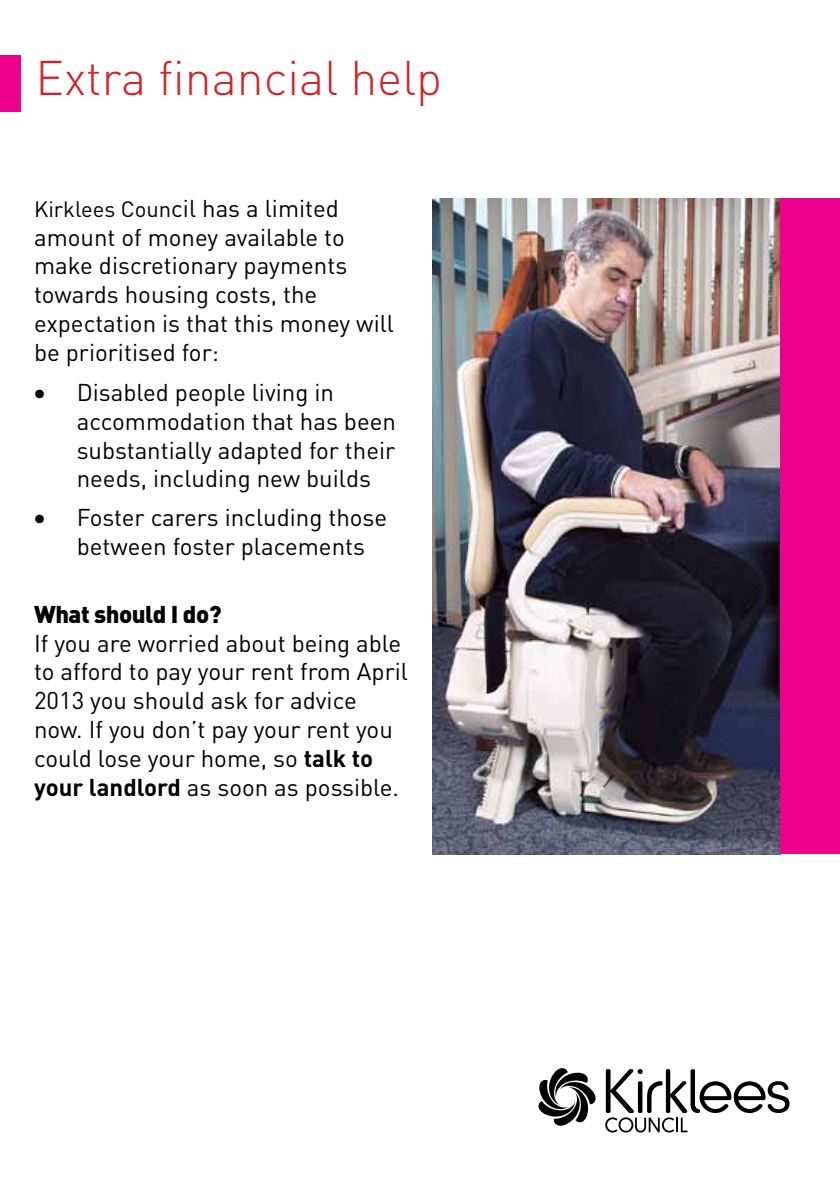
<style>
.page{position:relative;width:840px;height:1191px;background:#fff}
.page>*{position:absolute;margin:0;border:0;box-sizing:border-box;transform-origin:0 0}
.t1{font:300 48px "DIN";color:#d2232a}
.t2{font:24px/28.8px "DIN";color:#000}
.t3{font:900 24px "DIN";letter-spacing:-.02em;color:#000}
.s1{font-size:22px}
.s2{font-weight:700}
</style>
<div class="page">
<svg style="left:538px;top:1068px;width:57px;height:58px"></svg>
<svg style="left:605px;top:1069px;width:184px;height:63px"></svg>
<div style="left:0;top:55px;width:20px;height:56px;background:#ec008c"></div>
<img style="left:432px;top:198px;width:348px;height:656px">
<div style="left:780px;top:198px;width:59px;height:656px;background:#ec008c"></div>
<h1 class="t1" style="left:35px;top:45px;width:408px">Extra financial help</h1>
<p class="t2" style="left:34px;top:194px;width:361px"><span class="s1">Kirklees Coun</span>cil has a limited amount of money available to make discretionary payments towards housing costs, the expectation is that this money will be prioritised for:</p>
<p class="t2" style="left:77px;top:378px;width:321px;text-indent:-43px">• Disabled people living in accommodation that has been substantially adapted for their needs, including new builds</p>
<p class="t2" style="left:77px;top:503px;width:312px;text-indent:-43px">• Foster carers including those between foster placements</p>
<p class="t3" style="left:34px;top:598px;width:189px">What should I do?</p>
<p class="t2" style="left:34px;top:629px;width:375px">If you are worried about being able to afford to pay your rent from April<br>2013 you should ask for advice now. If you don’t pay your rent you could lose your home, so <span class="s2">talk to your landlord</span> as soon as possible.</p>
</div>
